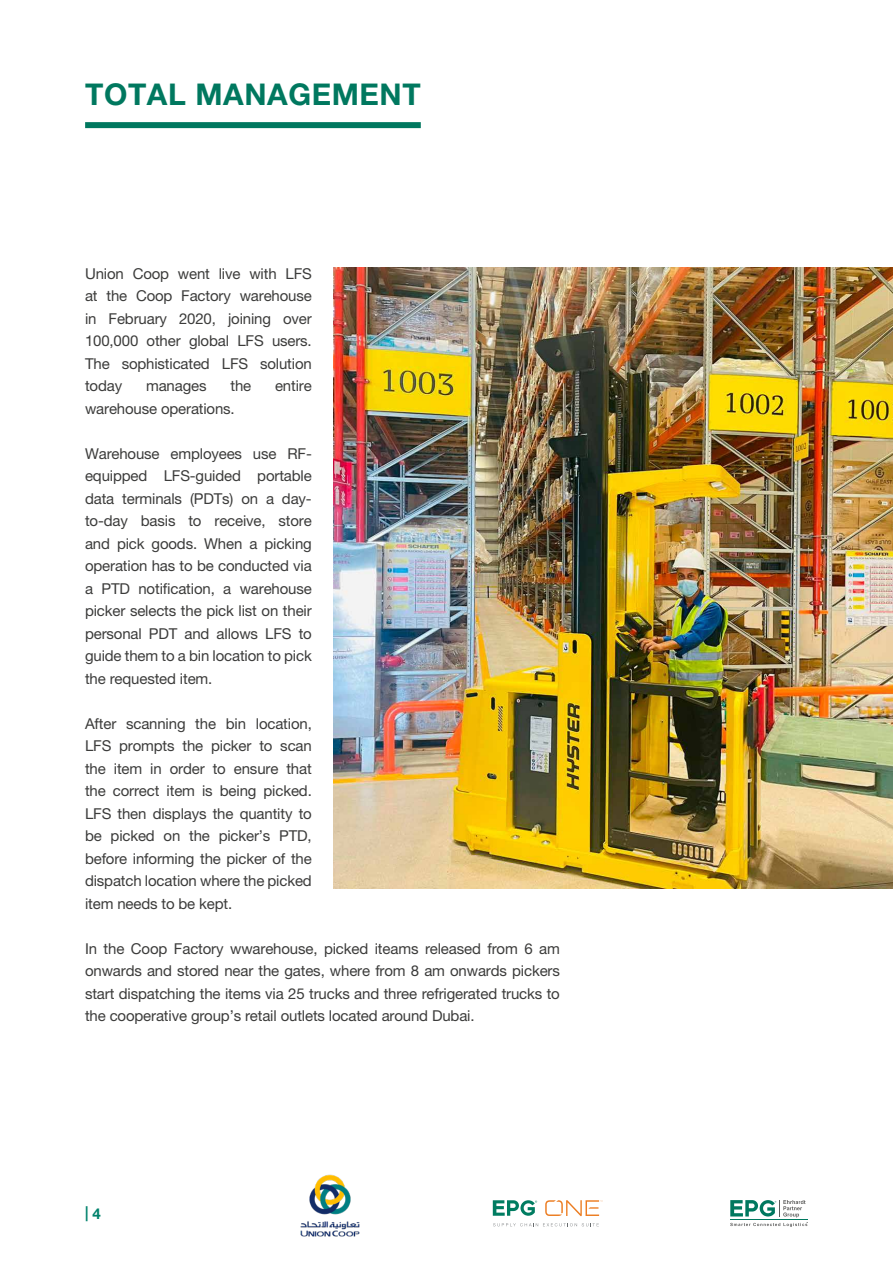
<style>
.page{position:relative;width:893px;height:1263px;background:#fff}
.page>*{position:absolute;margin:0;border:0;box-sizing:border-box;transform-origin:0 0}
.t1{font:700 30px "Helvetica Neue LT Pro";letter-spacing:.02em;color:#00785f}
.t2{font:15px/22.5px "Helvetica Neue LT Pro";letter-spacing:-.01em;color:#3c3c3b;text-align:justify}
.t3{font:700 15px "Helvetica Neue LT Pro";color:#00826c}
</style>
<div class="page">
<svg style="left:730px;top:1200px;width:78px;height:27px"></svg>
<svg style="left:493px;top:1200px;width:44px;height:16px"></svg>
<svg style="left:493px;top:1223px;width:106px;height:3px"></svg>
<svg style="left:545px;top:1200px;width:58px;height:16px"></svg>
<img style="left:300px;top:1174px;width:60px;height:63px">
<div style="left:85px;top:122px;width:336px;height:6px;background:#00785f"></div>
<img style="left:333px;top:268px;width:560px;height:621px">
<h1 class="t1" style="left:85px;top:76px;width:337px">TOTAL MANAGEMENT</h1>
<p class="t2" style="left:85px;top:262px;width:228px">Union Coop went live with LFS at the Coop Factory warehouse in February 2020, joining over 100,000 other global LFS users.<br>The sophisticated LFS solution today</p>
<p class="t2" style="left:146px;top:374px;width:62px">manages</p>
<p class="t2" style="left:230px;top:374px;width:22px">the</p>
<p class="t2" style="left:275px;top:374px;width:38px">entire</p>
<p class="t2" style="left:85px;top:397px;width:151px">warehouse operations.</p>
<p class="t2" style="left:85px;top:442px;width:228px">Warehouse employees use RF&shy;equipped LFS-guided portable data terminals (PDTs) on a day&shy;to-day basis to receive, store and pick goods. When a picking operation has to be conducted via a PTD notification, a warehouse picker selects the pick list on their personal PDT and allows LFS to guide them to a bin location to pick the requested item.</p>
<p class="t2" style="left:85px;top:712px;width:228px">After scanning the bin location, LFS prompts the picker to scan the item in order to ensure that the correct item is being picked.<br>LFS then displays the quantity to be picked on the picker’s PTD, before informing the picker of the dispatch location where the picked item needs to be kept.</p>
<p class="t2" style="left:85px;top:937px;width:476px">In the Coop Factory wwarehouse, picked iteams released from 6 am onwards and stored near the gates, where from 8 am onwards pickers start dispatching the items via 25 trucks and three refrigerated trucks to the cooperative group’s retail outlets located around Dubai.</p>
<p class="t3" style="left:85px;top:1204px;width:17px">| 4</p>
</div>
